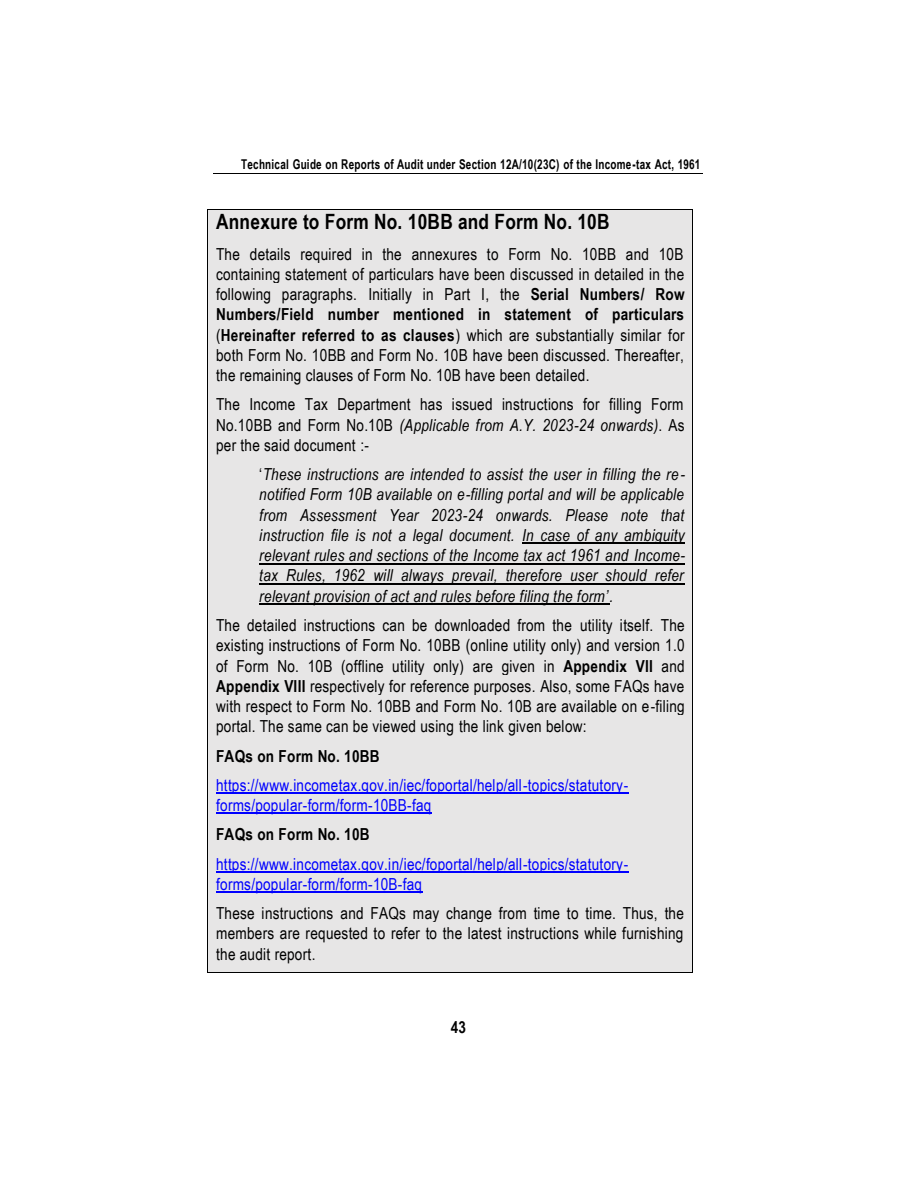
<style>
.page{position:relative;width:918px;height:1188px;background:#fff}
.page>*{position:absolute;margin:0;border:0;box-sizing:border-box;transform-origin:0 0}
.t1{font:700 21px "Arial Narrow";letter-spacing:.015em;color:#000}
.t2{font:16.5px/20.2px "Arial Narrow";letter-spacing:.015em;color:#000;text-align:justify}
.t3{font:italic 16.5px/20.2px "Arial Narrow";letter-spacing:.015em;color:#000;text-align:justify}
.t4{font:16.5px/20.1px "Arial Narrow";letter-spacing:.015em;color:#00f}
.t5{font:700 16.5px "Arial Narrow";letter-spacing:.015em;color:#000}
.t6{font:700 13.5px "Arial Narrow";letter-spacing:.02em;color:#000;scale:.9 1}
.s1{font-weight:700}
.s2{font-style:italic}
.s3{font-style:normal}
</style>
<div class="page">
<hr style="left:214px;top:173px;width:489px;height:1px;background:#000">
<div style="left:208px;top:210px;width:485px;height:762px;background:#e7e6e6"></div>
<hr style="left:522px;top:543px;width:163px;height:1px;background:#000">
<hr style="left:259px;top:563px;width:426px;height:1px;background:#000">
<hr style="left:259px;top:583px;width:426px;height:2px;background:#000">
<hr style="left:259px;top:604px;width:351px;height:1px;background:#000">
<hr style="left:216px;top:793px;width:412px;height:1px;background:#00f">
<hr style="left:216px;top:813px;width:216px;height:1px;background:#00f">
<hr style="left:216px;top:871px;width:412px;height:2px;background:#00f">
<hr style="left:216px;top:892px;width:206px;height:1px;background:#00f">
<hr style="left:208px;top:209px;width:485px;height:1px;background:#000">
<hr style="left:208px;top:210px;width:1px;height:762px;background:#000">
<hr style="left:208px;top:972px;width:485px;height:1px;background:#000">
<hr style="left:693px;top:210px;width:1px;height:762px;background:#000">
<p class="t6" style="left:241px;top:156px;width:512px">Technical Guide on Reports of Audit under Section 12A/10(23C) of the Income-tax Act, 1961</p>
<p class="t1" style="left:216px;top:210px;width:395px">Annexure to Form No. 10BB and Form No. 10B</p>
<p class="t2" style="left:216px;top:244px;width:470px">The details required in the annexures to Form No. 10BB and 10B containing statement of particulars have been discussed in detailed in the following paragraphs. Initially in Part I, the <span class="s1">Serial Numbers/ Row Numbers/Field number mentioned in statement of particulars </span>(<span class="s1">Hereinafter referred to as clauses</span>) which are substantially similar for both Form No. 10BB and Form No. 10B have been discussed. Thereafter, the remaining clauses of Form No. 10B have been detailed.</p>
<p class="t2" style="left:216px;top:394px;width:470px">The Income Tax Department has issued instructions for filling Form No.10BB and Form No.10B <span class="s2">(Applicable from A.Y. 2023-24 onwards)</span>. As per the said document :-</p>
<p class="t3" style="left:259px;top:464px;width:427px"><span class="s3">‘</span>These instructions are intended to assist the user in filling the re&shy;notified Form 10B available on e-filling portal and will be applicable from Assessment Year 2023-24 onwards. Please note that instruction file is not a legal document. In case of any ambiguity relevant rules and sections of the Income tax act 1961 and Income&shy;tax Rules, 1962 will always prevail, therefore user should refer relevant provision of act and rules before filing the form’.</p>
<p class="t2" style="left:216px;top:615px;width:470px">The detailed instructions can be downloaded from the utility itself. The existing instructions of Form No. 10BB (online utility only) and version 1.0 of Form No. 10B (offline utility only) are given in <span class="s1">Appendix VII</span> and <span class="s1">Appendix VIII</span> respectively for reference purposes. Also, some FAQs have with respect to Form No. 10BB and Form No. 10B are available on e-filing portal. The same can be viewed using the link given below:</p>
<p class="t5" style="left:216px;top:746px;width:165px">FAQs on Form No. 10BB</p>
<p class="t4" style="left:216px;top:775px;width:414px">https://www.incometax.gov.in/iec/foportal/help/all-topics/statutory&shy;forms/popular-form/form-10BB-faq</p>
<p class="t5" style="left:216px;top:825px;width:155px">FAQs on Form No. 10B</p>
<p class="t4" style="left:216px;top:853px;width:414px">https://www.incometax.gov.in/iec/foportal/help/all-topics/statutory&shy;forms/popular-form/form-10B-faq</p>
<p class="t2" style="left:216px;top:903px;width:470px">These instructions and FAQs may change from time to time. Thus, the members are requested to refer to the latest instructions while furnishing the audit report.</p>
<p class="t5" style="left:451px;top:1018px;width:17px">43</p>
</div>
